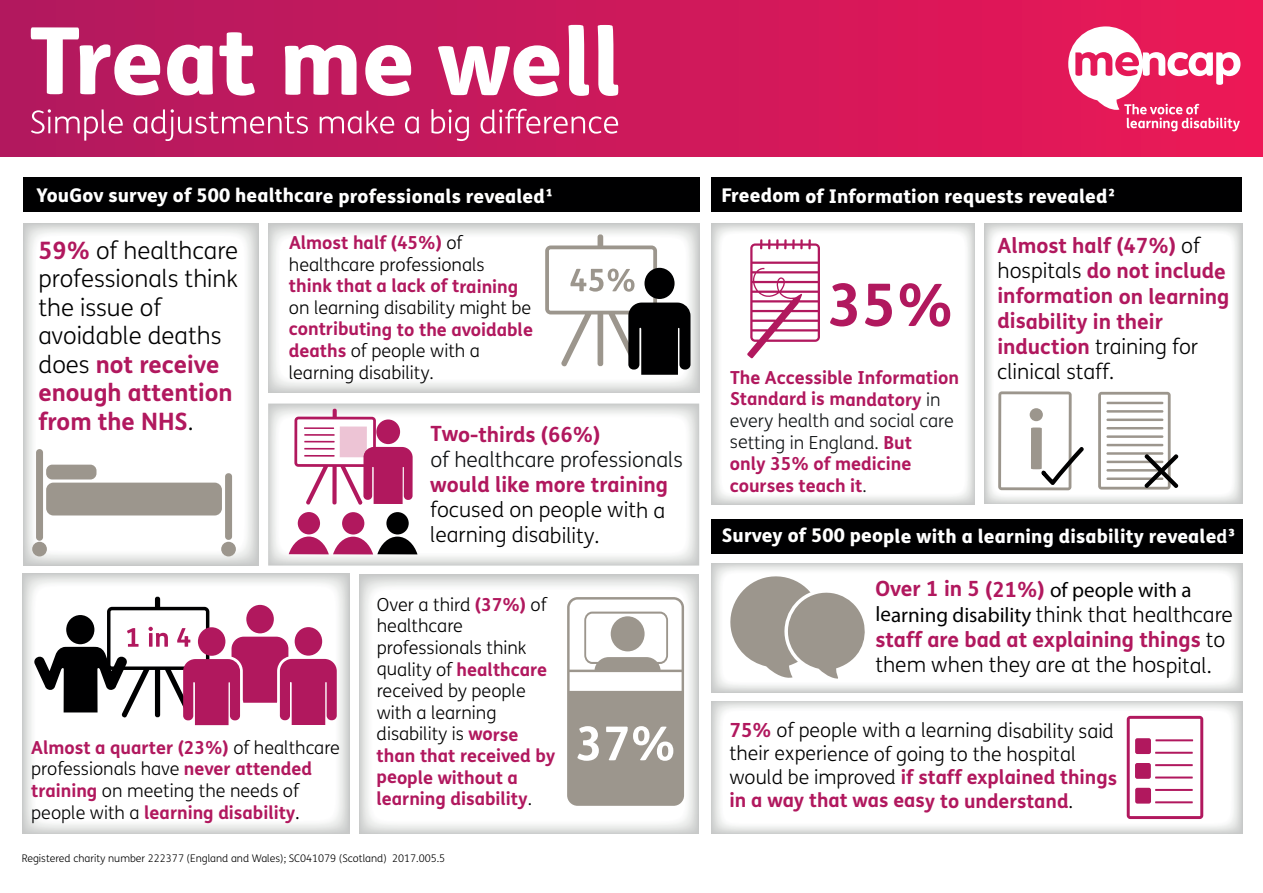
<style>
.page{position:relative;width:1263px;height:893px;background:#fff}
.page>*{position:absolute;margin:0;border:0;box-sizing:border-box;transform-origin:0 0}
.t1{font:300 24px/28.5px "FS Mencap";color:#000001}
.t2{font:300 21px/25.3px "FS Mencap";letter-spacing:-.005em;color:#000001}
.t3{font:700 21px/25.2px "FS Mencap";letter-spacing:-.005em;color:#b1185e}
.t4{font:300 21px "FS Mencap";letter-spacing:-.005em;color:#101315}
.t5{font:300 19.5px/23.4px "FS Mencap";letter-spacing:-.005em;color:#000001}
.t6{font:800 18.9px "FS Mencap";letter-spacing:.005em;color:#fff}
.t7{font:300 18px/21.6px "FS Mencap";letter-spacing:-.005em;color:#000001}
.t8{font:700 18px/21.6px "FS Mencap";letter-spacing:-.005em;color:#b1185e}
.t9{font:300 10.5px "FS Mencap";color:#000001}
.s1{font-weight:700;font-size:18.3px}
.s2{font-weight:700;color:#b1185e}
.s3{font-weight:300;color:#000001}
.s4{font-family:"Myriad Pro";font-weight:400}
.s5{font-weight:300;color:#101315}
</style>
<div class="page">
<div style="left:711px;top:178px;width:531px;height:34px;background:#000001"></div>
<div style="left:23px;top:178px;width:676px;height:34px;background:#000001"></div>
<div style="left:711px;top:519px;width:532px;height:34px;background:#000001"></div>
<div style="left:1px;top:0;width:1262px;height:156px;background:linear-gradient(to right,#b1195f,#eb1856)"></div>
<img style="left:268px;top:404px;width:431px;height:162px">
<svg style="left:1127px;top:716px;width:76px;height:103px"></svg>
<svg style="left:1068px;top:26px;width:172px;height:105px"></svg>
<div style="left:298px;top:512px;width:22px;height:22px;background:#b1185e;border-radius:50%"></div>
<div style="left:342px;top:512px;width:22px;height:23px;background:#b1185e;border-radius:50%"></div>
<div style="left:386px;top:512px;width:23px;height:22px;background:#000001;border-radius:50%"></div>
<svg style="left:289px;top:536px;width:128px;height:18px"></svg>
<svg style="left:294px;top:408px;width:119px;height:98px"></svg>
<svg style="left:726px;top:572px;width:139px;height:110px"></svg>
<svg style="left:31px;top:27px;width:129px;height:68px"></svg>
<svg style="left:167px;top:45px;width:46px;height:50px"></svg>
<svg style="left:219px;top:32px;width:36px;height:64px"></svg>
<svg style="left:285px;top:45px;width:72px;height:50px"></svg>
<svg style="left:365px;top:45px;width:46px;height:51px"></svg>
<svg style="left:438px;top:45px;width:121px;height:51px"></svg>
<svg style="left:568px;top:25px;width:21px;height:71px"></svg>
<svg style="left:598px;top:25px;width:20px;height:71px"></svg>
<svg style="left:545px;top:233px;width:145px;height:142px"></svg>
<svg style="left:31px;top:109px;width:92px;height:32px;background:#c1417a"></svg>
<svg style="left:133px;top:109px;width:175px;height:32px;background:#c73f78"></svg>
<svg style="left:320px;top:111px;width:74px;height:23px;background:#cf5083"></svg>
<svg style="left:405px;top:116px;width:14px;height:18px"></svg>
<svg style="left:431px;top:109px;width:38px;height:32px"></svg>
<svg style="left:480px;top:109px;width:138px;height:25px;background:#d54c80"></svg>
<svg style="left:1098px;top:392px;width:81px;height:98px"></svg>
<svg style="left:998px;top:391px;width:86px;height:99px"></svg>
<div style="left:46px;top:483px;width:176px;height:32px;background:#9c968d;border-radius:7px"></div>
<div style="left:36px;top:449px;width:7px;height:92px;background:#9c968d;border-radius:3px"></div>
<div style="left:46px;top:465px;width:50px;height:14px;background:#9c968d;border-radius:6px"></div>
<div style="left:32px;top:542px;width:15px;height:14px;background:#9c968d;border-radius:50%"></div>
<div style="left:225px;top:473px;width:7px;height:67px;background:#9c968d;border-radius:3px"></div>
<div style="left:221px;top:542px;width:15px;height:14px;background:#9c968d;border-radius:50%"></div>
<svg style="left:34px;top:596px;width:303px;height:129px"></svg>
<svg style="left:747px;top:239px;width:73px;height:119px"></svg>
<svg style="left:830px;top:283px;width:27px;height:43px"></svg>
<svg style="left:865px;top:284px;width:27px;height:43px"></svg>
<svg style="left:900px;top:283px;width:50px;height:44px"></svg>
<svg style="left:567px;top:597px;width:117px;height:209px"></svg>
<p class="t6" style="left:36px;top:184px;width:518px">YouGov survey of 500 healthcare professionals revealed<span class="s1">¹</span></p>
<p class="t6" style="left:721px;top:184px;width:396px">Freedom of Information requests revealed<span class="s1">²</span></p>
<h1 class="t1" style="left:38px;top:237px;width:201px"><span class="s2">59%</span> of healthcare professionals think the issue of avoidable deaths does <span class="s2">not receive enough attention from the NHS</span>.</h1>
<p class="t7" style="left:289px;top:232px;width:197px"><span class="s2">Almost half (45%)</span> of healthcare professionals</p>
<p class="t8" style="left:289px;top:275px;width:231px">think that a lack of training</p>
<p class="t7" style="left:289px;top:297px;width:244px">on learning disability might be</p>
<p class="t8" style="left:289px;top:318px;width:246px">contributing to the avoidable deaths <span class="s3">of people with a learning disability.</span></p>
<p class="t3" style="left:430px;top:422px;width:172px">Two-thirds (66%)</p>
<p class="t4" style="left:430px;top:448px;width:254px">of healthcare professionals</p>
<p class="t3" style="left:430px;top:472px;width:239px">would like more training</p>
<p class="t2" style="left:430px;top:498px;width:237px">focused on people with a learning disability.</p>
<p class="t7" style="left:31px;top:737px;width:310px"><span class="s2">Almost a quarter (23%)</span> of healthcare professionals have <span class="s2">never attended training</span> on meeting the needs of people with a <span class="s2">learning disability</span><span class="s4">.</span></p>
<p class="t7" style="left:376px;top:594px;width:180px">Over a third <span class="s2">(37%)</span> of healthcare professionals think quality of <span class="s2">healthcare </span>received by people with a learning disability is <span class="s2">worse than that received by people without a learning disability</span>.</p>
<p class="t9" style="left:22px;top:853px;width:425px">Registered charity number 222377 (England and Wales); SC041079 (Scotland) 2017.005.5</p>
<p class="t8" style="left:730px;top:367px;width:231px">The Accessible Information<br>Standard is mandatory <span class="s5">in every health and social care setting in England.</span> But<br>only 35% of medicine courses teach it<span class="s5">.</span></p>
<p class="t3" style="left:997px;top:233px;width:234px">Almost half (47%) <span class="s3">of hospitals</span> do not include information on learning disability in their induction <span class="s3">training for clinical staff.</span></p>
<p class="t6" style="left:722px;top:524px;width:515px">Survey of 500 people with a learning disability reveale<span class="s1">d³</span></p>
<p class="t2" style="left:875px;top:577px;width:359px"><span class="s2">Over 1 in 5 (21%)</span> <span class="s4">of people with a learning disability</span> think that healthcare <span class="s2">staff are bad at explaining things</span> to them when they are at the hospital.</p>
<p class="t5" style="left:729px;top:719px;width:389px"><span class="s2">75%</span> of people with a learning disability said their experience of going to the hospital would be improved <span class="s2">if staff explained things in a way that was easy to understand</span>.</p>
</div>
